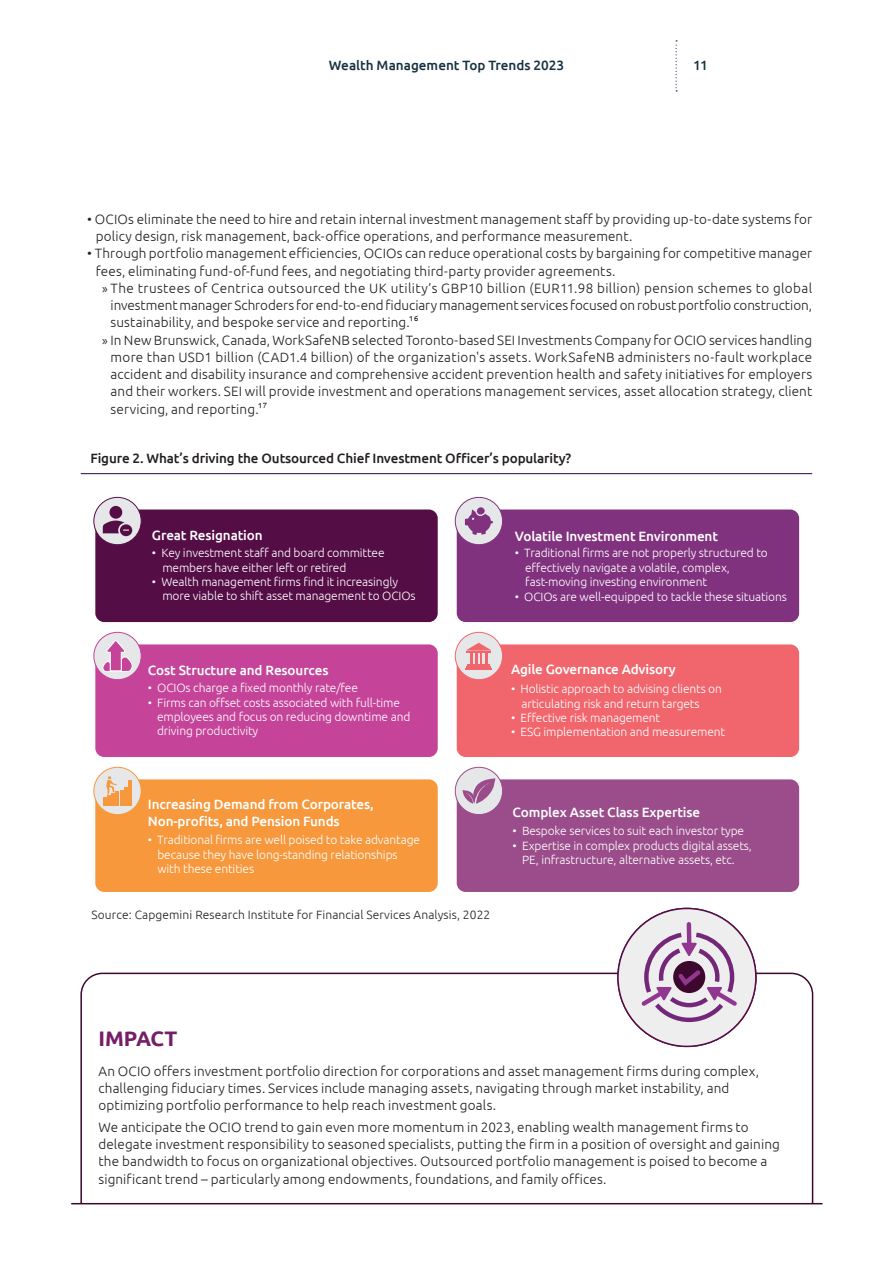
<style>
.page{position:relative;width:893px;height:1263px;background:#fff}
.page>*{position:absolute;margin:0;border:0;box-sizing:border-box;transform-origin:0 0}
.t1{font:700 21px "Ubuntu";letter-spacing:-.005em;color:#741f66}
.t2{font:300 13.5px/17.2px "Ubuntu";letter-spacing:.01em;color:#231f20}
.t3{font:500 13.5px/16.2px "Ubuntu";letter-spacing:-.01em;color:#fff}
.t4{font:300 13.5px "Ubuntu";letter-spacing:.03em;color:#231f20}
.t5{font:500 13.5px "Ubuntu";letter-spacing:-.01em;color:#231f20}
.t6{font:500 13.5px "Ubuntu";color:#173341}
.t7{font:300 12px/14.4px "Ubuntu";letter-spacing:-.01em;color:#fff}
.t8{font:300 12px "Ubuntu";letter-spacing:.01em;color:#231f20}
.s1{font-family:"Myriad Pro";font-weight:400}
</style>
<div class="page">
<hr style="left:81px;top:473px;width:731px;height:1px;background:#2a004a">
<div style="left:95px;top:509px;width:343px;height:113px;background:#550d46;border-radius:9px"></div>
<div style="left:94px;top:497px;width:47px;height:48px;background:#e6e7e9;border-radius:50%"></div>
<div style="left:93px;top:497px;width:49px;height:48px;border:1px solid #550d46;border-radius:50%"></div>
<div style="left:457px;top:509px;width:342px;height:113px;background:#81327f;border-radius:9px"></div>
<div style="left:455px;top:497px;width:48px;height:48px;background:#e6e7e9;border-radius:50%"></div>
<div style="left:455px;top:497px;width:48px;height:48px;border:1px solid #81327f;border-radius:50%"></div>
<div style="left:95px;top:644px;width:343px;height:113px;background:#c54499;border-radius:9px"></div>
<div style="left:94px;top:632px;width:47px;height:48px;background:#e6e7e9;border-radius:50%"></div>
<div style="left:93px;top:632px;width:49px;height:48px;border:1px solid #c54499;border-radius:50%"></div>
<div style="left:457px;top:644px;width:342px;height:113px;background:#f1666d;border-radius:9px"></div>
<div style="left:455px;top:632px;width:48px;height:48px;background:#e6e7e9;border-radius:50%"></div>
<div style="left:455px;top:632px;width:48px;height:48px;border:1px solid #f1666d;border-radius:50%"></div>
<div style="left:95px;top:779px;width:343px;height:113px;background:#f7983d;border-radius:9px"></div>
<div style="left:94px;top:767px;width:47px;height:48px;background:#e6e7e9;border-radius:50%"></div>
<div style="left:93px;top:767px;width:49px;height:48px;border:1px solid #f7983d;border-radius:50%"></div>
<div style="left:457px;top:779px;width:342px;height:113px;background:#9a4d8a;border-radius:9px"></div>
<div style="left:455px;top:767px;width:48px;height:48px;background:#e6e7e9;border-radius:50%"></div>
<div style="left:455px;top:767px;width:48px;height:48px;border:1px solid #9a4d8a;border-radius:50%"></div>
<div style="left:109px;top:506px;width:13px;height:13px;background:#550d46;border-radius:50%"></div>
<svg style="left:103px;top:521px;width:29px;height:15px"></svg>
<svg style="left:465px;top:507px;width:28px;height:28px"></svg>
<svg style="left:102px;top:640px;width:31px;height:32px"></svg>
<svg style="left:466px;top:643px;width:26px;height:26px"></svg>
<hr style="left:124px;top:787px;width:4px;height:18px;background:#f7983d">
<hr style="left:120px;top:790px;width:3px;height:15px;background:#f7983d">
<hr style="left:116px;top:791px;width:3px;height:14px;background:#f7983d">
<hr style="left:128px;top:780px;width:4px;height:25px;background:#f7983d">
<svg style="left:103px;top:776px;width:14px;height:29px"></svg>
<svg style="left:463px;top:778px;width:32px;height:26px"></svg>
<svg style="left:71px;top:972px;width:752px;height:233px"></svg>
<div style="left:618px;top:908px;width:138px;height:138px;background:#eeeeef;border-radius:50%"></div>
<svg style="left:641px;top:922px;width:96px;height:100px"></svg>
<svg style="left:676px;top:40px;width:1px;height:51px"></svg>
<p class="t6" style="left:329px;top:57px;width:237px">Wealth Management Top Trends 2023</p>
<p class="t6" style="left:693px;top:57px;width:16px">11</p>
<p class="t2" style="left:96px;top:210px;width:718px;text-indent:-9px">• OCIOs eliminate the need to hire and retain internal investment management staff by providing up-to-date systems for policy design, risk management, back-office operations, and performance measurement.</p>
<p class="t2" style="left:87px;top:245px;width:726px">• Through portfolio management efficiencies, OCIOs can reduce operational costs by bargaining for competitive manager</p>
<p class="t2" style="left:96px;top:262px;width:521px">fees, eliminating fund-of-fund fees, and negotiating third-party provider agreements.</p>
<p class="t4" style="left:102px;top:280px;width:712px"><span class="s1">»</span> The trustees of Centrica outsourced the UK utility’s GBP10 billion (EUR11.98 billion) pension schemes to global</p>
<p class="t2" style="left:111px;top:296px;width:703px">investment manager Schroders for end-to-end fiduciary management services focused on robust portfolio construction,</p>
<p class="t2" style="left:111px;top:314px;width:310px">sustainability, and bespoke service and reporting.16</p>
<p class="t2" style="left:102px;top:331px;width:712px"><span class="s1">»</span> In New Brunswick, Canada, WorkSafeNB selected Toronto-based SEI Investments Company for OCIO services handling</p>
<p class="t2" style="left:111px;top:348px;width:703px">more than USD1 billion (CAD1.4 billion) of the organization's assets. WorkSafeNB administers no-fault workplace</p>
<p class="t2" style="left:111px;top:365px;width:703px">accident and disability insurance and comprehensive accident prevention health and safety initiatives for employers</p>
<p class="t2" style="left:111px;top:383px;width:703px">and their workers. SEI will provide investment and operations management services, asset allocation strategy, client</p>
<p class="t2" style="left:111px;top:400px;width:158px">servicing, and reporting.17</p>
<p class="t5" style="left:90px;top:449px;width:482px">Figure 2. What’s driving the Outsourced Chief Investment Officer’s popularity?</p>
<p class="t3" style="left:152px;top:527px;width:112px">Great Resignation</p>
<p class="t3" style="left:515px;top:527px;width:205px">Volatile Investment Environment</p>
<p class="t7" style="left:525px;top:546px;width:244px;text-indent:-10px">• Traditional firms are not properly structured to effectively navigate a volatile, complex, fast-moving investing environment</p>
<p class="t7" style="left:515px;top:589px;width:274px">• OCIOs are well-equipped to tackle these situations</p>
<p class="t7" style="left:162px;top:545px;width:224px;text-indent:-10px">• Key investment staff and board committee members have either left or retired</p>
<p class="t7" style="left:162px;top:574px;width:255px;text-indent:-10px">• Wealth management firms find it increasingly more viable to shift asset management to OCIOs</p>
<p class="t3" style="left:148px;top:661px;width:182px">Cost Structure and Resources</p>
<p class="t7" style="left:148px;top:680px;width:212px">• OCIOs charge a fixed monthly rate/fee</p>
<p class="t7" style="left:157px;top:695px;width:255px;text-indent:-9px">• Firms can offset costs associated with full-time employees and focus on reducing downtime and driving productivity</p>
<p class="t3" style="left:511px;top:661px;width:166px">Agile Governance Advisory</p>
<p class="t7" style="left:521px;top:681px;width:202px;text-indent:-10px">• Holistic approach to advising clients on articulating risk and return targets</p>
<p class="t7" style="left:511px;top:710px;width:151px">• Effective risk management</p>
<p class="t7" style="left:511px;top:724px;width:216px">• ESG implementation and measurement</p>
<p class="t3" style="left:148px;top:796px;width:227px">Increasing Demand from Corporates,<br>Non-profits, and Pension Funds</p>
<p class="t7" style="left:157px;top:833px;width:264px;text-indent:-9px">• Traditional firms are well poised to take advantage because they have long-standing relationships with these entities</p>
<p class="t8" style="left:91px;top:908px;width:400px">Source: Capgemini Research Institute for Financial Services Analysis, 2022</p>
<p class="t3" style="left:513px;top:803px;width:189px">Complex Asset Class Expertise</p>
<p class="t7" style="left:513px;top:824px;width:233px">• Bespoke services to suit each investor type</p>
<p class="t7" style="left:522px;top:838px;width:231px;text-indent:-10px">• Expertise in complex products digital assets,<br>PE, infrastructure, alternative assets, etc.</p>
<h1 class="t1" style="left:98px;top:1026px;width:80px">IMPACT</h1>
<p class="t2" style="left:98px;top:1062px;width:662px">An OCIO offers investment portfolio direction for corporations and asset management firms during complex, challenging fiduciary times. Services include managing assets, navigating through market instability, and optimizing portfolio performance to help reach investment goals.</p>
<p class="t2" style="left:98px;top:1118px;width:683px">We anticipate the OCIO trend to gain even more momentum in 2023, enabling wealth management firms to delegate investment responsibility to seasoned specialists, putting the firm in a position of oversight and gaining the bandwidth to focus on organizational objectives. Outsourced portfolio management is poised to become a significant trend – particularly among endowments, foundations, and family offices.</p>
</div>
